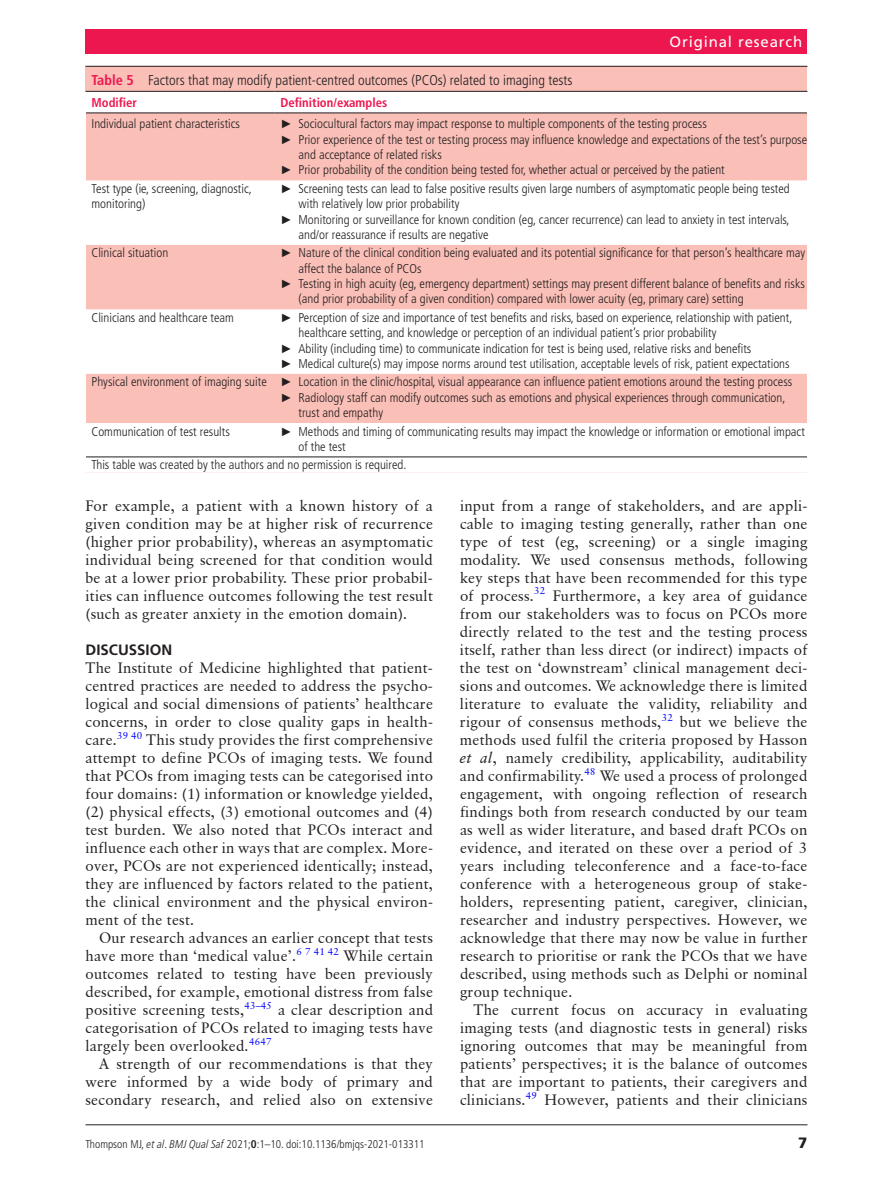
<style>
.page{position:relative;width:893px;height:1191px;background:#fff}
.page>*{position:absolute;margin:0;border:0;box-sizing:border-box;transform-origin:0 0}
.t1{font:15px/18px "Classical Garamond BT";letter-spacing:.015em;color:#231f20;text-align:justify}
.t2{font:15px "Frutiger LT Std";letter-spacing:.055em;color:#fff}
.t3{font:700 15px "Frutiger LT Std";color:#231f20}
.t4{font:900 15px "Frutiger LT Std";color:#231f20}
.t5{font:300 condensed 14.25px "Frutiger LT Pro";color:#231f20}
.t6{font:300 condensed 12.75px/15.3px "Frutiger LT Pro";color:#231f20}
.t7{font:700 condensed 12.75px "Frutiger LT Pro";color:#ed174f}
.t8{font:300 condensed 11.25px "Frutiger LT Pro";color:#231f20}
.t9{font:9.9px "Classical Garamond BT";letter-spacing:.015em;color:#00f}
.s1{font-weight:700;color:#ed174f}
.s2{font-family:"Arial";font-weight:400;font-stretch:normal;font-size:12px}
.s3{font-style:italic}
.s4{font-weight:700}
</style>
<div class="page">
<hr style="left:86px;top:1124px;width:721px;height:1px;background:#231f20">
<div style="left:86px;top:30px;width:721px;height:24px;background:#ed174f"></div>
<div style="left:86px;top:66px;width:721px;height:407px;background:#fabfb7"></div>
<hr style="left:86px;top:66px;width:721px;height:1px;background:#231f20">
<svg style="left:86px;top:92px;width:721px;height:381px;background:#f8f8f8"></svg>
<svg style="left:86px;top:114px;width:721px;height:66px"></svg>
<svg style="left:86px;top:180px;width:721px;height:276px;fill:#fff"></svg>
<hr style="left:85px;top:91px;width:189px;height:1px;background:#231f20">
<hr style="left:86px;top:113px;width:189px;height:1px;background:#231f20">
<hr style="left:274px;top:91px;width:534px;height:1px;background:#231f20">
<hr style="left:274px;top:113px;width:533px;height:1px;background:#231f20">
<hr style="left:86px;top:456px;width:189px;height:1px;background:#231f20">
<hr style="left:274px;top:456px;width:533px;height:1px;background:#231f20">
<p class="t2" style="left:670px;top:33px;width:134px">Original research</p>
<p class="t5" style="left:92px;top:72px;width:482px"><span class="s1">Table 5</span> Factors that may modify patient-centred outcomes (PCOs) related to imaging tests</p>
<p class="t7" style="left:92px;top:95px;width:47px">Modifier</p>
<p class="t7" style="left:281px;top:95px;width:108px">Definition/examples</p>
<p class="t6" style="left:92px;top:117px;width:150px">Individual patient characteristics</p>
<p class="t6" style="left:280px;top:117px;width:428px"><span class="s2">►</span> Sociocultural factors may impact response to multiple components of the testing process</p>
<p class="t6" style="left:280px;top:132px;width:528px"><span class="s2">►</span> Prior experience of the test or testing process may influence knowledge and expectations of the test’s purpose</p>
<p class="t6" style="left:298px;top:147px;width:145px">and acceptance of related risks</p>
<p class="t6" style="left:280px;top:162px;width:446px"><span class="s2">►</span> Prior probability of the condition being tested for, whether actual or perceived by the patient</p>
<p class="t6" style="left:92px;top:181px;width:162px">Test type (ie, screening, diagnostic, monitoring)</p>
<p class="t6" style="left:280px;top:181px;width:511px"><span class="s2">►</span> Screening tests can lead to false positive results given large numbers of asymptomatic people being tested</p>
<p class="t6" style="left:298px;top:196px;width:162px">with relatively low prior probability</p>
<p class="t6" style="left:280px;top:212px;width:511px"><span class="s2">►</span> Monitoring or surveillance for known condition (eg, cancer recurrence) can lead to anxiety in test intervals,</p>
<p class="t6" style="left:298px;top:227px;width:192px">and/or reassurance if results are negative</p>
<p class="t6" style="left:92px;top:245px;width:78px">Clinical situation</p>
<p class="t6" style="left:280px;top:245px;width:526px"><span class="s2">►</span> Nature of the clinical condition being evaluated and its potential significance for that person’s healthcare may</p>
<p class="t6" style="left:298px;top:261px;width:124px">affect the balance of PCOs</p>
<p class="t6" style="left:280px;top:276px;width:526px"><span class="s2">►</span> Testing in high acuity (eg, emergency department) settings may present different balance of benefits and risks</p>
<p class="t6" style="left:298px;top:291px;width:447px">(and prior probability of a given condition) compared with lower acuity (eg, primary care) setting</p>
<p class="t6" style="left:92px;top:310px;width:144px">Clinicians and healthcare team</p>
<p class="t6" style="left:280px;top:310px;width:513px"><span class="s2">►</span> Perception of size and importance of test benefits and risks, based on experience, relationship with patient,</p>
<p class="t6" style="left:298px;top:325px;width:419px">healthcare setting, and knowledge or perception of an individual patient’s prior probability</p>
<p class="t6" style="left:280px;top:341px;width:472px"><span class="s2">►</span> Ability (including time) to communicate indication for test is being used, relative risks and benefits</p>
<p class="t6" style="left:280px;top:356px;width:511px"><span class="s2">►</span> Medical culture(s) may impose norms around test utilisation, acceptable levels of risk, patient expectations</p>
<p class="t6" style="left:92px;top:374px;width:702px">Physical environment of imaging suite <span class="s2">►</span> Location in the clinic/hospital, visual appearance can influence patient emotions around the testing process</p>
<p class="t6" style="left:280px;top:390px;width:506px"><span class="s2">►</span> Radiology staff can modify outcomes such as emotions and physical experiences through communication,</p>
<p class="t6" style="left:298px;top:405px;width:86px">trust and empathy</p>
<p class="t6" style="left:92px;top:424px;width:140px">Communication of test results</p>
<p class="t6" style="left:298px;top:424px;width:508px;text-indent:-18px"><span class="s2">►</span> Methods and timing of communicating results may impact the knowledge or information or emotional impact of the test</p>
<p class="t6" style="left:92px;top:457px;width:316px">This table was created by the authors and no permission is required.</p>
<p class="t1" style="left:85px;top:497px;width:349px">For example, a patient with a known history of a given condition may be at higher risk of recurrence (higher prior probability), whereas an asymptomatic individual being screened for that condition would be at a lower prior probability. These prior probabil&shy;ities can influence outcomes following the test result (such as greater anxiety in the emotion domain).</p>
<p class="t3" style="left:85px;top:641px;width:88px">DISCUSSION</p>
<p class="t1" style="left:85px;top:659px;width:349px">The Institute of Medicine highlighted that patient&shy;centred practices are needed to address the psycho&shy;logical and social dimensions of patients’ healthcare concerns, in order to close quality gaps in health&shy;care.<sup>39</sup> <sup>40</sup> This study provides the first comprehensive attempt to define PCOs of imaging tests. We found that PCOs from imaging tests can be categorised into four domains: (1) information or knowledge yielded, (2) physical effects, (3) emotional outcomes and (4) test burden. We also noted that PCOs interact and influence each other in ways that are complex. More&shy;over, PCOs are not experienced identically; instead, they are influenced by factors related to the patient, the clinical environment and the physical environ&shy;ment of the test.</p>
<p class="t1" style="left:85px;top:929px;width:349px;text-indent:14px">Our research advances an earlier concept that tests have more than ‘medical value’.<sup>6</sup> <sup>7</sup> <sup>41</sup> <sup>42</sup> While certain outcomes related to testing have been previously described, for example, emotional distress from false positive screening tests,<sup>43–45</sup> a clear description and categorisation of PCOs related to imaging tests have largely been overlooked.</p>
<p class="t9" style="left:249px;top:1035px;width:24px">4647</p>
<p class="t1" style="left:86px;top:1055px;width:349px;text-indent:14px">A strength of our recommendations is that they were informed by a wide body of primary and secondary research, and relied also on extensive</p>
<p class="t1" style="left:460px;top:497px;width:349px">input from a range of stakeholders, and are appli&shy;cable to imaging testing generally, rather than one type of test (eg, screening) or a single imaging modality. We used consensus methods, following key steps that have been recommended for this type of process.</p>
<p class="t9" style="left:534px;top:585px;width:13px">32</p>
<p class="t1" style="left:460px;top:587px;width:349px;text-indent:93px">Furthermore, a key area of guidance from our stakeholders was to focus on PCOs more directly related to the test and the testing process itself, rather than less direct (or indirect) impacts of the test on ‘downstream’ clinical management deci&shy;sions and outcomes. We acknowledge there is limited literature to evaluate the validity, reliability and rigour of consensus methods,</p>
<p class="t9" style="left:662px;top:711px;width:13px">32</p>
<p class="t1" style="left:460px;top:713px;width:349px;text-indent:220px">but we believe the methods used fulfil the criteria proposed by Hasson <span class="s3">et al</span>, namely credibility, applicability, auditability and confirmability.</p>
<p class="t9" style="left:585px;top:765px;width:13px">48</p>
<p class="t1" style="left:460px;top:767px;width:349px;text-indent:140px">We used a process of prolonged engagement, with ongoing reflection of research findings both from research conducted by our team as well as wider literature, and based draft PCOs on evidence, and iterated on these over a period of 3 years including teleconference and a face-to-face conference with a heterogeneous group of stake&shy;holders, representing patient, caregiver, clinician, researcher and industry perspectives. However, we acknowledge that there may now be value in further research to prioritise or rank the PCOs that we have described, using methods such as Delphi or nominal group technique.</p>
<p class="t1" style="left:460px;top:1001px;width:349px;text-indent:14px">The current focus on accuracy in evaluating imaging tests (and diagnostic tests in general) risks ignoring outcomes that may be meaningful from patients’ perspectives; it is the balance of outcomes that are important to patients, their caregivers and clinicians.</p>
<p class="t9" style="left:526px;top:1089px;width:13px">49</p>
<p class="t1" style="left:545px;top:1091px;width:264px">However, patients and their clinicians</p>
<p class="t8" style="left:86px;top:1137px;width:341px">Thompson MJ, <span class="s3">et al</span>. <span class="s3">BMJ Qual Saf</span> 2021;<span class="s4">0</span>:1–10. doi:10.1136/bmjqs-2021-013311</p>
<p class="t4" style="left:798px;top:1133px;width:11px">7</p>
</div>
